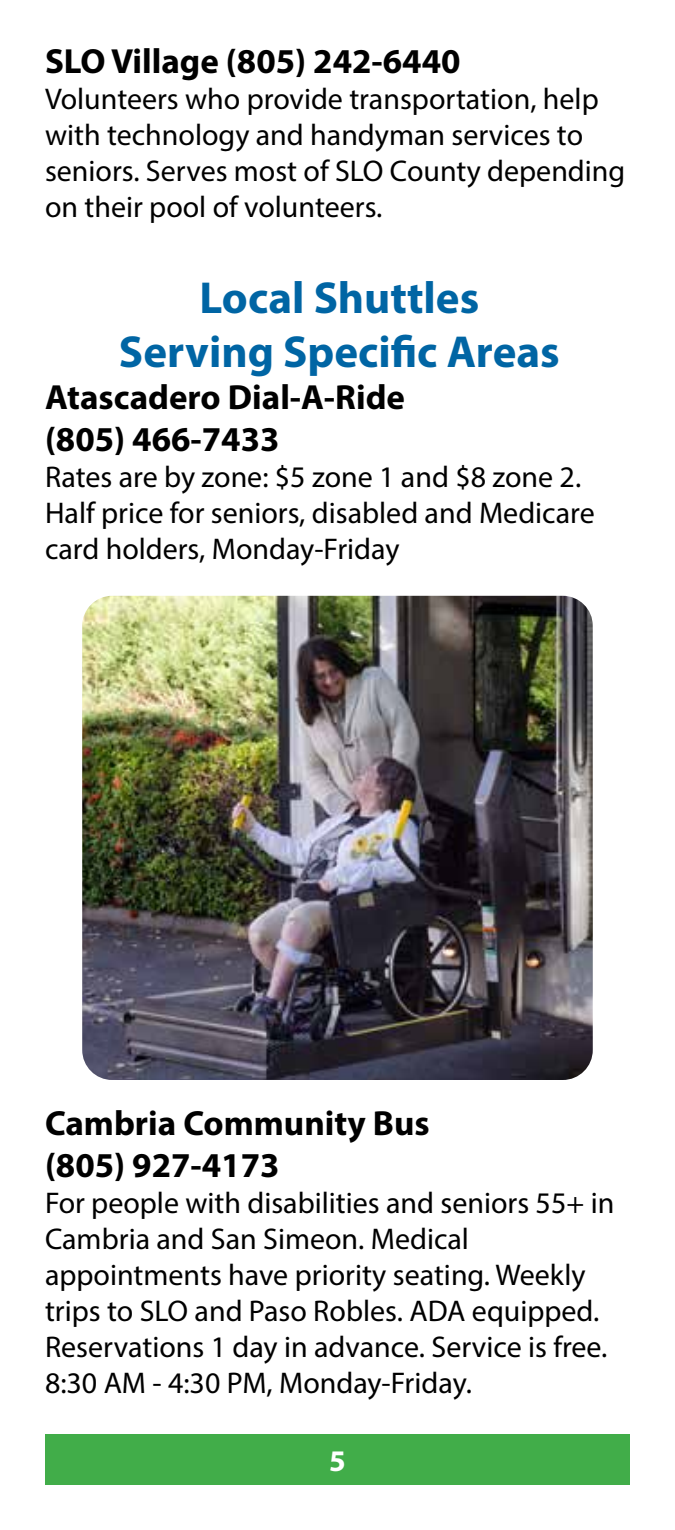
<style>
.page{position:relative;width:675px;height:1530px;background:#fff}
.page>*{position:absolute;margin:0;border:0;box-sizing:border-box;transform-origin:0 0}
.t1{font:700 45px/54px "Myriad Pro";color:#0065a4;text-align:center}
.t2{font:700 35px/42px "Myriad Pro";color:#000}
.t3{font:30px/36px "Myriad Pro";color:#000}
.t4{font:700 30px "Myriad Pro";color:#fff}
</style>
<div class="page">
<div style="left:45px;top:1435px;width:585px;height:50px;background:#41ad49"></div>
<img style="left:82px;top:596px;width:511px;height:484px">
<p class="t2" style="left:45px;top:39px;width:417px">SLO Village (805) 242-6440</p>
<p class="t3" style="left:45px;top:80px;width:582px">Volunteers who provide transportation, help with technology and handyman services to seniors. Serves most of SLO County depending on their pool of volunteers.</p>
<h1 class="t1" style="left:119px;top:269px;width:442px">Local Shuttles<br>Serving Specific Areas</h1>
<p class="t2" style="left:45px;top:375px;width:362px">Atascadero Dial-A-Ride (805) 466-7433</p>
<p class="t3" style="left:45px;top:458px;width:551px">Rates are by zone: $5 zone 1 and $8 zone 2.<br>Half price for seniors, disabled and Medicare card holders, Monday-Friday</p>
<p class="t2" style="left:45px;top:1101px;width:386px">Cambria Community Bus (805) 927-4173</p>
<p class="t3" style="left:45px;top:1184px;width:571px">For people with disabilities and seniors 55+ in Cambria and San Simeon. Medical appointments have priority seating. Weekly trips to SLO and Paso Robles. ADA equipped.<br>Reservations 1 day in advance. Service is free.<br>8:30 AM - 4:30 PM, Monday-Friday.</p>
<p class="t4" style="left:329px;top:1442px;width:18px">5</p>
</div>
